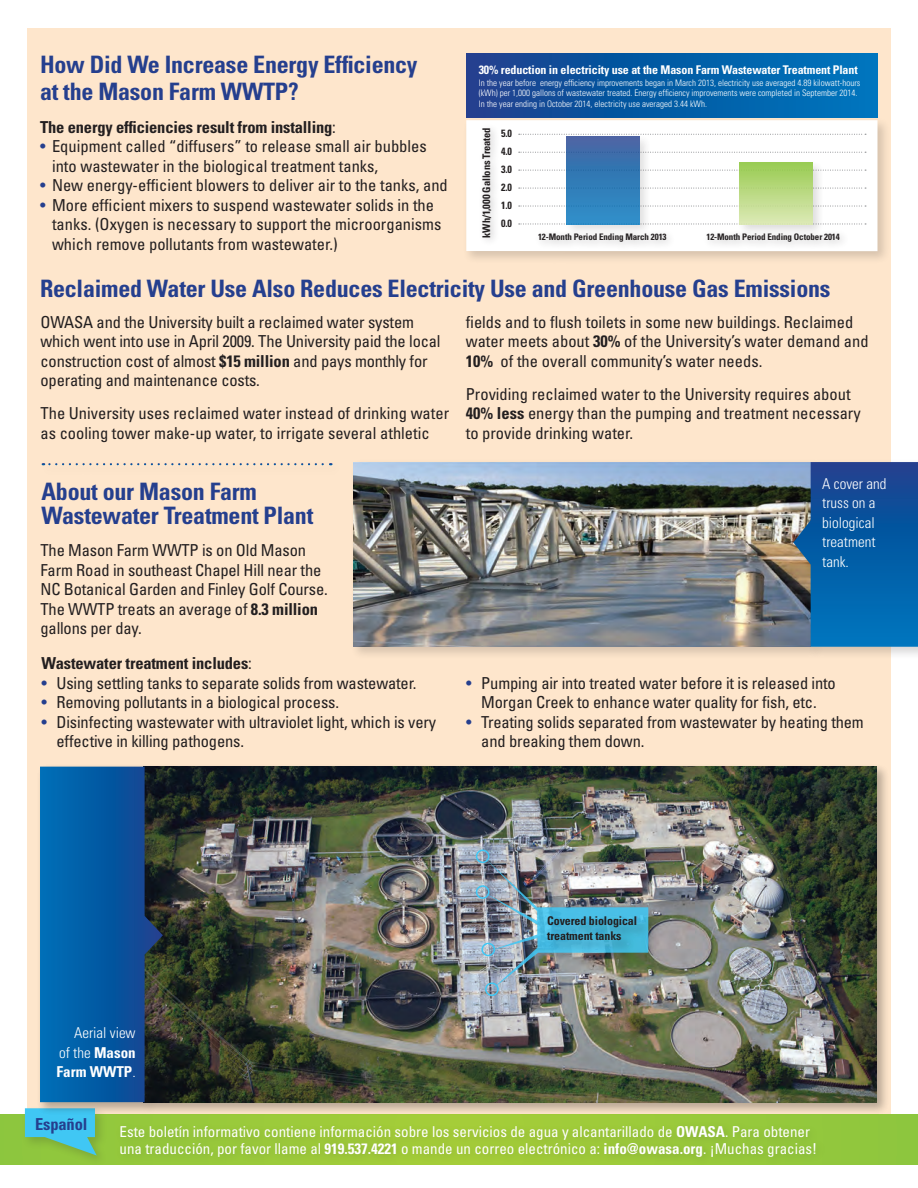
<style>
.page{position:relative;width:918px;height:1188px;background:#fff}
.page>*{position:absolute;margin:0;border:0;box-sizing:border-box;transform-origin:0 0}
.t1{font:700 condensed 24px/27px "Univers";letter-spacing:-.01em;color:#253f8e}
.t2{font:condensed 16.5px/19.5px "Univers";letter-spacing:-.01em;color:#231f20}
.t3{font:700 condensed 16.5px "Univers";letter-spacing:-.01em;color:#231f20}
.t4{font:700 condensed 16.5px "Univers";letter-spacing:-.01em;color:#253f8e}
.t5{font:condensed 15px "Univers";color:#fff}
.t6{font:300 condensed 15px/19.5px "Univers";color:#fff}
.t7{font:700 condensed 15px/19.5px "Univers";color:#fff}
.t8{font:700 condensed 12px "Univers";letter-spacing:-.01em;color:#fff}
.t9{font:700 condensed 12px "Univers";letter-spacing:-.01em;color:#231f20}
.t10{font:700 condensed 10.5px "Univers";letter-spacing:-.01em;color:#231f20}
.t11{font:700 condensed 10.5px "Univers";letter-spacing:-.01em;color:#231f20;scale:.96 1}
.t12{font:300 condensed 9px/10.5px "Univers";color:#fff}
.t13{font:700 condensed 9px "Univers";letter-spacing:-.01em;color:#231f20}
.s1{font-weight:400}
.s2{color:#253f8e}
.s3{font-weight:700}
.s4{font-weight:300}
</style>
<div class="page">
<div style="left:27px;top:28px;width:864px;height:1097px;background:#fee6cc"></div>
<svg style="left:0;top:1114px;width:918px;height:50px;background:#94c83c"></svg>
<div style="left:115px;top:1120px;width:711px;height:46px;background:#99c63a"></div>
<svg style="left:43px;top:463px;width:288px;height:2px"></svg>
<div style="left:350px;top:459px;width:474px;height:201px;background:#231f20;opacity:.18"></div>
<img style="left:354px;top:462px;width:436px;height:185px">
<div style="left:790px;top:459px;width:128px;height:201px;background:#231f20;opacity:.18"></div>
<svg style="left:793px;top:462px;width:125px;height:185px;background:#1860a0"></svg>
<div style="left:463px;top:116px;width:427px;height:148px;background:#231f20;opacity:.18"></div>
<div style="left:466px;top:120px;width:412px;height:131px;background:#fff"></div>
<div style="left:466px;top:53px;width:412px;height:64px;background:linear-gradient(to right,#18408d,#0077be)"></div>
<div style="left:477px;top:123px;width:24px;height:124px;background:#231f20;opacity:.25"></div>
<svg style="left:519px;top:134px;width:347px;height:1px"></svg>
<svg style="left:519px;top:170px;width:347px;height:1px"></svg>
<svg style="left:519px;top:206px;width:347px;height:1px"></svg>
<svg style="left:519px;top:152px;width:347px;height:1px"></svg>
<svg style="left:519px;top:188px;width:347px;height:1px"></svg>
<svg style="left:519px;top:224px;width:347px;height:1px"></svg>
<div style="left:563px;top:133px;width:89px;height:104px;background:#231f20;opacity:.18"></div>
<div style="left:567px;top:136px;width:72px;height:88px;background:linear-gradient(to bottom,#4264a2,#2a8fc9)"></div>
<div style="left:736px;top:159px;width:89px;height:78px;background:#231f20;opacity:.18"></div>
<div style="left:740px;top:162px;width:72px;height:62px;background:linear-gradient(to bottom,#98cb51,#dbe8b3)"></div>
<div style="left:533px;top:229px;width:142px;height:22px;background:#f6f6f6"></div>
<div style="left:701px;top:229px;width:147px;height:22px;background:#f5f5f5"></div>
<div style="left:21px;top:1105px;width:87px;height:62px;background:#231f20;opacity:.18"></div>
<svg style="left:25px;top:1108px;width:72px;height:48px;background:#58c3b6"></svg>
<div style="left:140px;top:763px;width:750px;height:352px;background:#231f20;opacity:.18"></div>
<img style="left:175px;top:767px;width:702px;height:335px">
<div style="left:37px;top:763px;width:138px;height:352px;background:#231f20;opacity:.18"></div>
<svg style="left:40px;top:767px;width:123px;height:335px;background:#095593"></svg>
<div style="left:481px;top:854px;width:178px;height:144px;background:#231f20;opacity:.18"></div>
<img style="left:484px;top:857px;width:164px;height:133px">
<div style="left:546px;top:915px;width:103px;height:39px;background:#231f20;opacity:.25"></div>
<div style="left:476px;top:850px;width:13px;height:13px;border:2px solid #40c7f4;border-radius:50%"></div>
<div style="left:476px;top:885px;width:13px;height:14px;border:2px solid #40c7f4;border-radius:50%"></div>
<div style="left:481px;top:943px;width:14px;height:13px;border:2px solid #40c7f4;border-radius:50%"></div>
<div style="left:485px;top:983px;width:14px;height:13px;border:2px solid #40c7f4;border-radius:50%"></div>
<p class="t1" style="left:40px;top:50px;width:379px">How Did We Increase Energy Efficiency at the Mason Farm WWTP?</p>
<p class="t3" style="left:40px;top:117px;width:297px">The energy efficiencies result from installing<span class="s1">:</span></p>
<p class="t2" style="left:52px;top:136px;width:376px;text-indent:-12px"><span class="s2">•</span> Equipment called “diffusers” to release small air bubbles into wastewater in the biological treatment tanks,</p>
<p class="t2" style="left:40px;top:175px;width:409px"><span class="s2">•</span> New energy-efficient blowers to deliver air to the tanks, and</p>
<p class="t2" style="left:52px;top:195px;width:391px;text-indent:-12px"><span class="s2">•</span> More efficient mixers to suspend wastewater solids in the tanks. (Oxygen is necessary to support the microorganisms which remove pollutants from wastewater.)</p>
<p class="t8" style="left:479px;top:62px;width:381px">30% reduction in electricity use at the Mason Farm Wastewater Treatment Plant</p>
<p class="t12" style="left:479px;top:77px;width:383px">In the year before energy efficiency improvements began in March 2013, electricity use averaged 4.89 kilowatt-hours (kWh) per 1,000 gallons of wastewater treated. Energy efficiency improvements were completed in September 2014.</p>
<p class="t12" style="left:479px;top:98px;width:230px">In the year ending in October 2014, electricity use averaged 3.44 kWh.</p>
<p class="t11" style="left:501px;top:127px;width:13px">5.0</p>
<p class="t11" style="left:501px;top:145px;width:13px">4.0</p>
<p class="t11" style="left:501px;top:163px;width:13px">3.0</p>
<p class="t11" style="left:501px;top:181px;width:13px">2.0</p>
<p class="t11" style="left:501px;top:199px;width:13px">1.0</p>
<p class="t11" style="left:501px;top:217px;width:13px">0.0</p>
<p class="t10" style="left:480px;top:238px;width:112px;rotate:-90deg">kWh/1,000 Gallons Treated</p>
<p class="t13" style="left:538px;top:231px;width:130px">12-Month Period Ending March 2013</p>
<p class="t13" style="left:706px;top:231px;width:135px">12-Month Period Ending October 2014</p>
<p class="t1" style="left:40px;top:275px;width:792px">Reclaimed Water Use Also Reduces Electricity Use and Greenhouse Gas Emissions</p>
<p class="t2" style="left:40px;top:312px;width:402px">OWASA and the University built a reclaimed water system which went into use in April 2009. The University paid the local construction cost of almost <span class="s3">$15 million</span> and pays monthly for operating and maintenance costs.</p>
<p class="t2" style="left:40px;top:403px;width:410px">The University uses reclaimed water instead of drinking water as cooling tower make-up water, to irrigate several athletic</p>
<p class="t2" style="left:466px;top:312px;width:404px">fields and to flush toilets in some new buildings. Reclaimed water meets about <span class="s3">30%</span> of the University’s water demand and<br><span class="s3">10%</span> of the overall community’s water needs.</p>
<p class="t2" style="left:466px;top:384px;width:396px">Providing reclaimed water to the University requires about<br><span class="s3">40% less</span> energy than the pumping and treatment necessary</p>
<p class="t2" style="left:466px;top:423px;width:169px">to provide drinking water.</p>
<p class="t1" style="left:42px;top:478px;width:217px">About our Mason Farm</p>
<p class="t1" style="left:42px;top:502px;width:273px">Wastewater Treatment Plant</p>
<p class="t2" style="left:40px;top:540px;width:289px">The Mason Farm WWTP is on Old Mason Farm Road in southeast Chapel Hill near the NC Botanical Garden and Finley Golf Course.<br>The WWTP treats an average of <span class="s3">8.3 million </span>gallons per day.</p>
<p class="t3" style="left:42px;top:653px;width:212px">Wastewater treatment includes<span class="s1">:</span></p>
<p class="t2" style="left:42px;top:673px;width:376px"><span class="s2">•</span> Using settling tanks to separate solids from wastewater.</p>
<p class="t2" style="left:42px;top:692px;width:299px"><span class="s2">•</span> Removing pollutants in a biological process.</p>
<p class="t2" style="left:57px;top:712px;width:381px;text-indent:-15px"><span class="s2">•</span> Disinfecting wastewater with ultraviolet light, which is very effective in killing pathogens.</p>
<p class="t6" style="left:822px;top:473px;width:66px">A cover and truss on a biological treatment tank.</p>
<p class="t2" style="left:466px;top:673px;width:371px"><span class="s2">•</span> Pumping air into treated water before it is released into</p>
<p class="t2" style="left:481px;top:692px;width:337px">Morgan Creek to enhance water quality for fish, etc.</p>
<p class="t2" style="left:481px;top:712px;width:384px;text-indent:-15px"><span class="s2">•</span> Treating solids separated from wastewater by heating them and breaking them down.</p>
<p class="t6" style="left:74px;top:1023px;width:63px">Aerial view</p>
<p class="t7" style="left:57px;top:1042px;width:81px"><span class="s4">of the</span> Mason<br>Farm WWTP<span class="s4">.</span></p>
<p class="t9" style="left:547px;top:914px;width:91px">Covered biological</p>
<p class="t9" style="left:547px;top:929px;width:76px">treatment tanks</p>
<p class="t4" style="left:35px;top:1114px;width:54px">Español</p>
<p class="t5" style="left:120px;top:1122px;width:692px">Este boletín informativo contiene información sobre los servicios de agua y alcantarillado de <span class="s3">OWASA</span>. Para obtener</p>
<p class="t5" style="left:120px;top:1139px;width:699px">una traducción, por favor llame al <span class="s3">919.537.4221</span> o mande un correo electrónico a: <span class="s3">info@owasa.org</span>. ¡Muchas gracias!</p>
</div>
